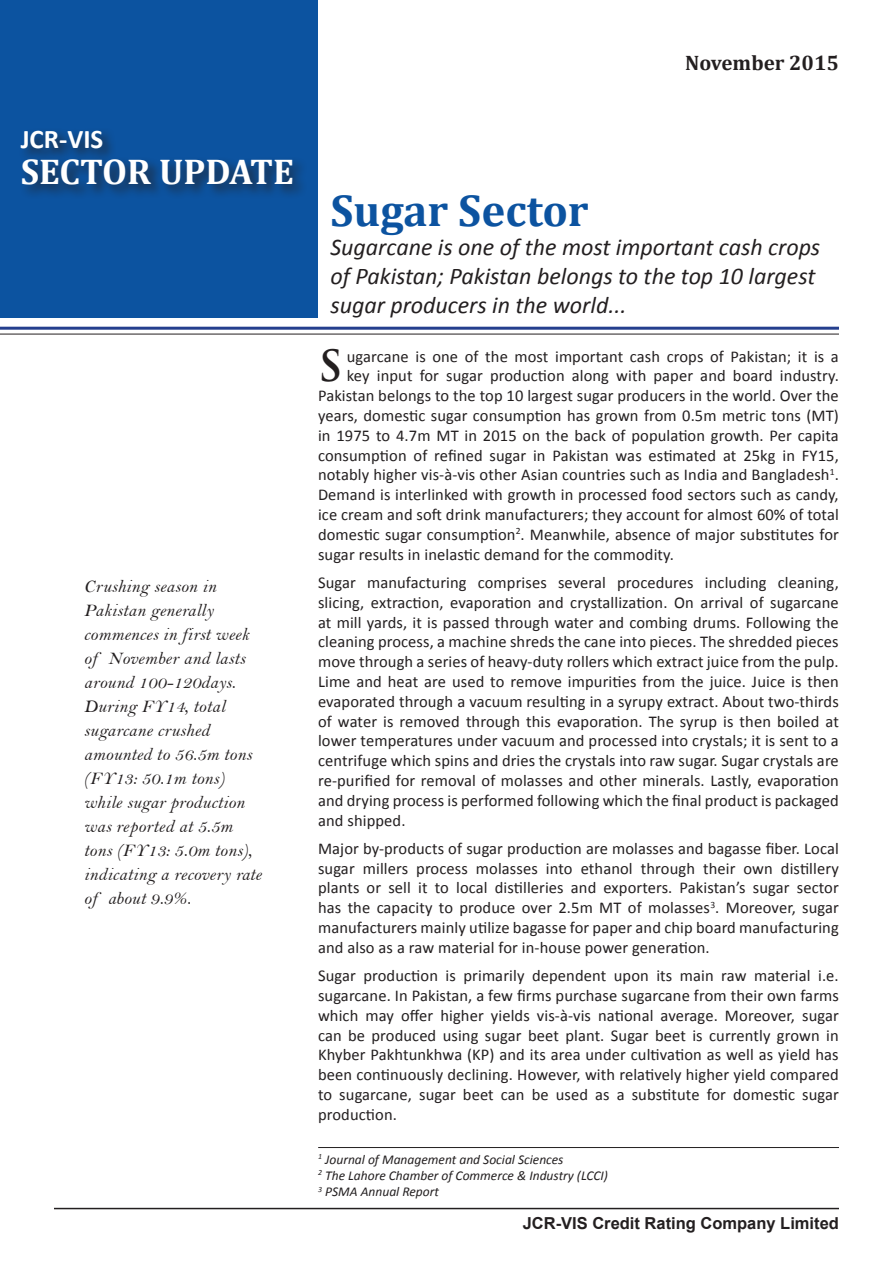
<style>
.page{position:relative;width:893px;height:1263px;background:#fff}
.page>*{position:absolute;margin:0;border:0;box-sizing:border-box;transform-origin:0 0}
.t1{font:700 45px "Cambria";color:#0c53a0}
.t2{font:700 42px "Trajan Pro";color:#231f20}
.t3{font:700 36px "Cambria";color:#fff}
.t4{font:700 27px "Calibri";color:#fff}
.t5{font:italic 24px/28.8px "Calibri";color:#231f20}
.t6{font:700 21px "Cambria";color:#231f20}
.t7{font:18px/24px "Bell MT Italic";letter-spacing:.01em;color:#231f20}
.t8{font:16.5px/19.8px "Calibri";letter-spacing:.005em;color:#231f20;text-align:justify}
.t9{font:700 16.5px "Arial";color:#231f20}
.t10{font:italic 13.5px "Calibri";color:#231f20}
</style>
<div class="page">
<div style="left:1px;top:1px;width:317px;height:317px;background:#0c53a0"></div>
<div style="left:18px;top:127px;width:289px;height:72px;background:#231f20;opacity:.75"></div>
<hr style="left:0;top:327px;width:839px;height:3px;background:#253f8e">
<hr style="left:54px;top:1208px;width:785px;height:1px;background:#231f20">
<hr style="left:0;top:334px;width:839px;height:1px;background:#231f20">
<hr style="left:318px;top:1147px;width:521px;height:1px;background:#231f20">
<p class="t4" style="left:21px;top:122px;width:84px">JCR-VIS</p>
<p class="t3" style="left:21px;top:146px;width:275px">SECTOR UPDATE</p>
<p class="t7" style="left:84px;top:574px;width:179px">Crushing season in<br>Pakistan generally commences in first week of November and lasts around 100-120days.<br>During FY14, total sugarcane crushed amounted to 56.5m tons (FY13: 50.1m tons) while sugar production was reported at 5.5m tons (FY13: 5.0m tons), indicating a recovery rate of about 9.9%.</p>
<p class="t6" style="left:685px;top:48px;width:155px">November 2015</p>
<p class="t1" style="left:330px;top:179px;width:260px">Sugar Sector</p>
<p class="t5" style="left:330px;top:232px;width:491px">Sugarcane is one of the most important cash crops of Pakistan; Pakistan belongs to the top 10 largest sugar producers in the world...</p>
<p class="t2" style="left:318px;top:339px;width:26px">S</p>
<p class="t8" style="left:347px;top:346px;width:493px">ugarcane is one of the most important cash crops of Pakistan; it is a</p>
<p class="t8" style="left:347px;top:366px;width:493px">key input for sugar production along with paper and board industry.</p>
<p class="t8" style="left:318px;top:386px;width:522px">Pakistan belongs to the top 10 largest sugar producers in the world. Over the</p>
<p class="t8" style="left:318px;top:406px;width:522px">years, domestic sugar consumption has grown from 0.5m metric tons (MT)</p>
<p class="t8" style="left:318px;top:425px;width:522px">in 1975 to 4.7m MT in 2015 on the back of population growth. Per capita</p>
<p class="t8" style="left:318px;top:445px;width:522px">consumption of refined sugar in Pakistan was estimated at 25kg in FY15,</p>
<p class="t8" style="left:318px;top:465px;width:522px">notably higher vis-à-vis other Asian countries such as India and Bangladesh<sup>1</sup>.</p>
<p class="t8" style="left:318px;top:485px;width:522px">Demand is interlinked with growth in processed food sectors such as candy,</p>
<p class="t8" style="left:318px;top:505px;width:522px">ice cream and soft drink manufacturers; they account for almost 60% of total</p>
<p class="t8" style="left:318px;top:524px;width:522px">domestic sugar consumption<sup>2</sup>. Meanwhile, absence of major substitutes for</p>
<p class="t8" style="left:318px;top:544px;width:357px">sugar results in inelastic demand for the commodity.</p>
<p class="t8" style="left:318px;top:573px;width:522px">Sugar manufacturing comprises several procedures including cleaning, slicing, extraction, evaporation and crystallization. On arrival of sugarcane at mill yards, it is passed through water and combing drums. Following the cleaning process, a machine shreds the cane into pieces. The shredded pieces move through a series of heavy-duty rollers which extract juice from the pulp.<br>Lime and heat are used to remove impurities from the juice. Juice is then evaporated through a vacuum resulting in a syrupy extract. About two-thirds of water is removed through this evaporation. The syrup is then boiled at lower temperatures under vacuum and processed into crystals; it is sent to a centrifuge which spins and dries the crystals into raw sugar. Sugar crystals are re-purified for removal of molasses and other minerals. Lastly, evaporation and drying process is performed following which the final product is packaged and shipped.</p>
<p class="t8" style="left:318px;top:838px;width:522px">Major by-products of sugar production are molasses and bagasse fiber. Local sugar millers process molasses into ethanol through their own distillery plants or sell it to local distilleries and exporters. Pakistan’s sugar sector has the capacity to produce over 2.5m MT of molasses<sup>3</sup>. Moreover, sugar manufacturers mainly utilize bagasse for paper and chip board manufacturing and also as a raw material for in-house power generation.</p>
<p class="t8" style="left:318px;top:966px;width:522px">Sugar production is primarily dependent upon its main raw material i.e. sugarcane. In Pakistan, a few firms purchase sugarcane from their own farms which may offer higher yields vis-à-vis national average. Moreover, sugar can be produced using sugar beet plant. Sugar beet is currently grown in Khyber Pakhtunkhwa (KP) and its area under cultivation as well as yield has been continuously declining. However, with relatively higher yield compared to sugarcane, sugar beet can be used as a substitute for domestic sugar production.</p>
<p class="t10" style="left:318px;top:1150px;width:247px"><sup>1</sup> Journal of Management and Social Sciences</p>
<p class="t10" style="left:318px;top:1166px;width:291px"><sup>2</sup> The Lahore Chamber of Commerce &amp; Industry (LCCI)</p>
<p class="t10" style="left:318px;top:1182px;width:122px"><sup>3</sup> PSMA Annual Report</p>
<p class="t9" style="left:523px;top:1212px;width:318px">JCR-VIS Credit Rating Company Limited</p>
</div>
